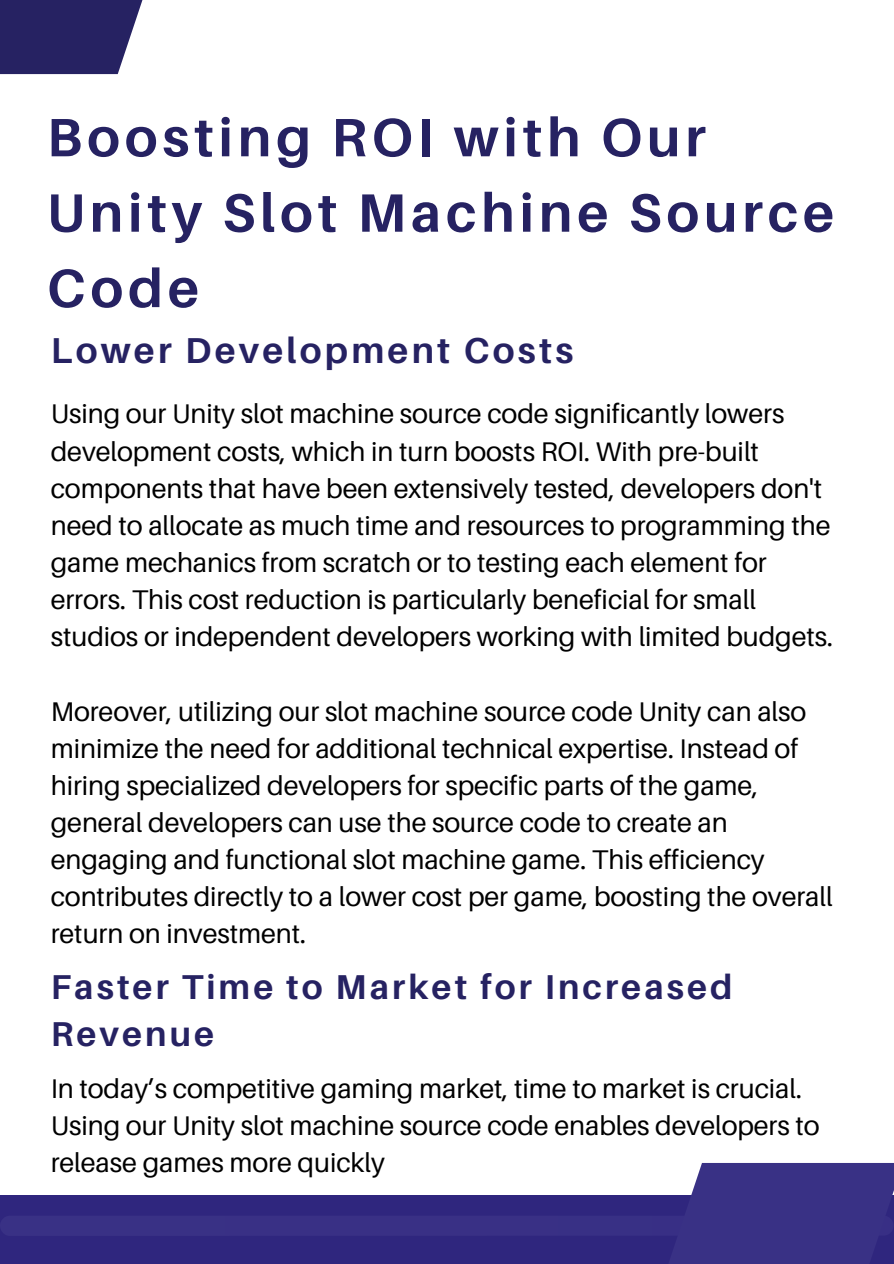
<style>
.page{position:relative;width:894px;height:1264px;background:#fff}
.page>*{position:absolute;margin:0;border:0;box-sizing:border-box;transform-origin:0 0}
.t1{font:700 54px/75.3px "Aileron";letter-spacing:.09em;color:#262262}
.t2{font:700 36px "Aileron";letter-spacing:.09em;color:#262262}
.t3{font:700 34.5px/47.2px "Aileron";letter-spacing:.09em;color:#262262}
.t4{font:27px/37.2px "Aileron";letter-spacing:-.005em;color:#000}
</style>
<div class="page">
<div style="left:0;top:1195px;width:893px;height:68px;background:#2f267e"></div>
<div style="left:0;top:1215px;width:893px;height:20px;background:#393085;border-radius:10px"></div>
<div style="left:634px;top:1162px;width:259px;height:101px;background:#393185"></div>
<svg style="left:0;top:0;width:143px;height:74px;background:#393570"></svg>
<h1 class="t1" style="left:47px;top:99px;width:788px">Boosting ROI with Our<br>Unity Slot Machine Source<br>Code</h1>
<h2 class="t2" style="left:51px;top:328px;width:524px">Lower Development Costs</h2>
<h2 class="t4" style="left:51px;top:395px;width:783px">Using our Unity slot machine source code significantly lowers development costs, which in turn boosts ROI. With pre-built components that have been extensively tested, developers don't need to allocate as much time and resources to programming the game mechanics from scratch or to testing each element for errors. This cost reduction is particularly beneficial for small studios or independent developers working with limited budgets.</h2>
<p class="t4" style="left:51px;top:692px;width:783px">Moreover, utilizing our slot machine source code Unity can also minimize the need for additional technical expertise. Instead of hiring specialized developers for specific parts of the game, general developers can use the source code to create an engaging and functional slot machine game. This efficiency contributes directly to a lower cost per game, boosting the overall return on investment.</p>
<p class="t3" style="left:51px;top:962px;width:683px">Faster Time to Market for Increased<br>Revenue</p>
<p class="t4" style="left:51px;top:1069px;width:770px">In today’s competitive gaming market, time to market is crucial.<br>Using our Unity slot machine source code enables developers to release games more quickly</p>
</div>
